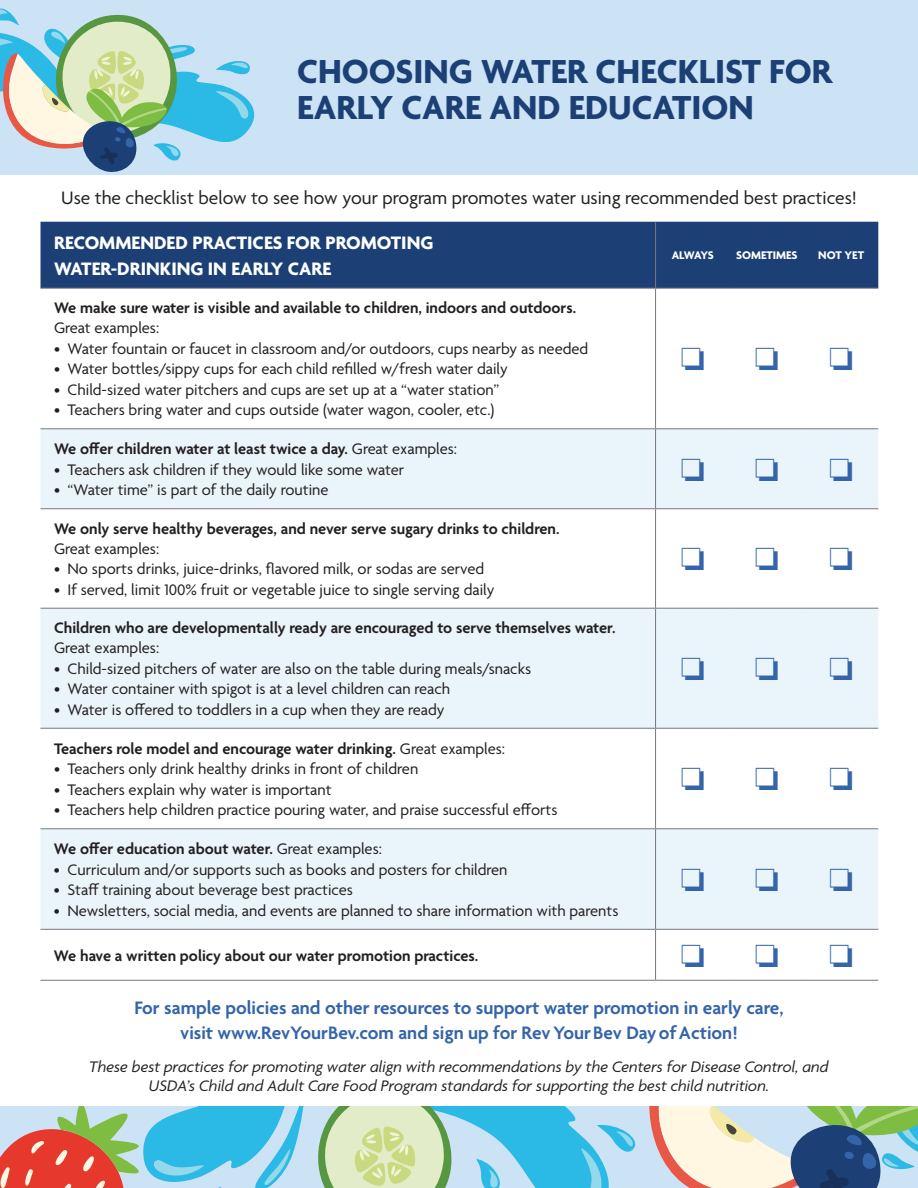
<style>
.page{position:relative;width:918px;height:1188px;background:#fff}
.page>*{position:absolute;margin:0;border:0;box-sizing:border-box;transform-origin:0 0}
.t1{font:700 36px/36px "Agenda";color:#1c4076}
.t2{font:600 19.5px/25.5px "Agenda";color:#3464a9;text-align:center}
.t3{font:19.5px "Agenda";color:#231f20}
.t4{font:700 19.5px/25.5px "Agenda";color:#fff}
.t5{font:16.5px "Agenda";color:#231f20}
.t6{font:600 16.5px "Agenda";color:#231f20}
.t7{font:italic 16.5px/19.5px "Agenda";color:#231f20;text-align:center}
.t8{font:700 12px "Agenda";color:#fff}
.s1{font-weight:400}
</style>
<div class="page">
<div style="left:0;top:0;width:918px;height:176px;background:#cce2f5"></div>
<svg style="left:0;top:8px;width:255px;height:164px"></svg>
<svg style="left:0;top:1106px;width:918px;height:82px;background:#a0c0c2"></svg>
<div style="left:40px;top:222px;width:838px;height:66px;background:#1c4076"></div>
<svg style="left:40px;top:429px;width:838px;height:500px;fill:#eaf5fb"></svg>
<hr style="left:655px;top:222px;width:1px;height:66px;background:#77787b">
<hr style="left:40px;top:288px;width:616px;height:1px;background:#77787b">
<hr style="left:656px;top:288px;width:74px;height:1px;background:#77787b">
<hr style="left:655px;top:289px;width:1px;height:139px;background:#77787b">
<hr style="left:730px;top:288px;width:74px;height:1px;background:#77787b">
<hr style="left:804px;top:288px;width:74px;height:1px;background:#77787b">
<hr style="left:40px;top:428px;width:616px;height:1px;background:#77787b">
<hr style="left:656px;top:428px;width:74px;height:1px;background:#77787b">
<hr style="left:655px;top:429px;width:1px;height:79px;background:#77787b">
<hr style="left:730px;top:428px;width:74px;height:1px;background:#77787b">
<hr style="left:804px;top:428px;width:74px;height:1px;background:#77787b">
<hr style="left:40px;top:508px;width:616px;height:1px;background:#77787b">
<hr style="left:656px;top:508px;width:74px;height:1px;background:#77787b">
<hr style="left:655px;top:509px;width:1px;height:99px;background:#77787b">
<hr style="left:730px;top:508px;width:74px;height:1px;background:#77787b">
<hr style="left:804px;top:508px;width:74px;height:1px;background:#77787b">
<hr style="left:40px;top:608px;width:616px;height:1px;background:#77787b">
<hr style="left:656px;top:608px;width:74px;height:1px;background:#77787b">
<hr style="left:655px;top:609px;width:1px;height:119px;background:#77787b">
<hr style="left:730px;top:608px;width:74px;height:1px;background:#77787b">
<hr style="left:804px;top:608px;width:74px;height:1px;background:#77787b">
<hr style="left:40px;top:728px;width:616px;height:1px;background:#77787b">
<hr style="left:656px;top:728px;width:74px;height:1px;background:#77787b">
<hr style="left:655px;top:729px;width:1px;height:99px;background:#77787b">
<hr style="left:730px;top:728px;width:74px;height:1px;background:#77787b">
<hr style="left:804px;top:728px;width:74px;height:1px;background:#77787b">
<hr style="left:40px;top:828px;width:616px;height:1px;background:#77787b">
<hr style="left:656px;top:828px;width:74px;height:1px;background:#77787b">
<hr style="left:655px;top:829px;width:1px;height:100px;background:#77787b">
<hr style="left:730px;top:828px;width:74px;height:1px;background:#77787b">
<hr style="left:804px;top:828px;width:74px;height:1px;background:#77787b">
<hr style="left:655px;top:930px;width:1px;height:50px;background:#77787b">
<hr style="left:40px;top:929px;width:616px;height:1px;background:#77787b">
<hr style="left:656px;top:929px;width:74px;height:1px;background:#77787b">
<hr style="left:730px;top:929px;width:74px;height:1px;background:#77787b">
<hr style="left:804px;top:929px;width:74px;height:1px;background:#77787b">
<hr style="left:40px;top:980px;width:616px;height:1px;background:#77787b">
<hr style="left:656px;top:980px;width:74px;height:1px;background:#77787b">
<hr style="left:730px;top:980px;width:74px;height:1px;background:#77787b">
<hr style="left:804px;top:980px;width:74px;height:1px;background:#77787b">
<svg style="left:682px;top:459px;width:22px;height:22px"></svg>
<svg style="left:756px;top:459px;width:22px;height:22px"></svg>
<svg style="left:830px;top:459px;width:22px;height:22px"></svg>
<svg style="left:682px;top:548px;width:22px;height:22px"></svg>
<svg style="left:756px;top:548px;width:22px;height:22px"></svg>
<svg style="left:830px;top:548px;width:22px;height:22px"></svg>
<svg style="left:682px;top:658px;width:22px;height:22px"></svg>
<svg style="left:756px;top:658px;width:22px;height:22px"></svg>
<svg style="left:830px;top:658px;width:22px;height:22px"></svg>
<svg style="left:682px;top:768px;width:22px;height:22px"></svg>
<svg style="left:756px;top:768px;width:22px;height:22px"></svg>
<svg style="left:830px;top:768px;width:22px;height:22px"></svg>
<svg style="left:682px;top:869px;width:22px;height:22px"></svg>
<svg style="left:756px;top:869px;width:22px;height:22px"></svg>
<svg style="left:830px;top:869px;width:22px;height:22px"></svg>
<h1 class="t1" style="left:297px;top:55px;width:537px">CHOOSING WATER CHECKLIST FOR<br>EARLY CARE AND EDUCATION</h1>
<p class="t3" style="left:61px;top:188px;width:797px">Use the checklist below to see how your program promotes water using recommended best practices!</p>
<p class="t4" style="left:54px;top:231px;width:381px">RECOMMENDED PRACTICES FOR PROMOTING<br>WATER-DRINKING IN EARLY CARE</p>
<p class="t8" style="left:672px;top:249px;width:43px">ALWAYS</p>
<p class="t8" style="left:736px;top:249px;width:63px">SOMETIMES</p>
<p class="t8" style="left:818px;top:249px;width:47px">NOT YET</p>
<p class="t6" style="left:54px;top:299px;width:524px">We make sure water is visible and available to children, indoors and outdoors.</p>
<p class="t5" style="left:54px;top:319px;width:107px">Great examples:</p>
<p class="t5" style="left:54px;top:339px;width:536px">• Water fountain or faucet in classroom and/or outdoors, cups nearby as needed</p>
<p class="t5" style="left:54px;top:360px;width:455px">• Water bottles/sippy cups for each child refilled w/fresh water daily</p>
<p class="t5" style="left:54px;top:381px;width:447px">• Child-sized water pitchers and cups are set up at a “water station”</p>
<p class="t5" style="left:54px;top:401px;width:442px">• Teachers bring water and cups outside (water wagon, cooler, etc.)</p>
<p class="t6" style="left:54px;top:440px;width:405px">We offer children water at least twice a day. <span class="s1">Great examples:</span></p>
<p class="t5" style="left:54px;top:460px;width:352px">• Teachers ask children if they would like some water</p>
<p class="t5" style="left:54px;top:481px;width:276px">• “Water time” is part of the daily routine</p>
<p class="t6" style="left:54px;top:520px;width:507px">We only serve healthy beverages, and never serve sugary drinks to children.</p>
<p class="t5" style="left:54px;top:539px;width:107px">Great examples:</p>
<p class="t5" style="left:54px;top:560px;width:432px">• No sports drinks, juice-drinks, flavored milk, or sodas are served</p>
<p class="t5" style="left:54px;top:581px;width:442px">• If served, limit 100% fruit or vegetable juice to single serving daily</p>
<p class="t6" style="left:54px;top:619px;width:563px">Children who are developmentally ready are encouraged to serve themselves water.</p>
<p class="t5" style="left:54px;top:639px;width:107px">Great examples:</p>
<p class="t5" style="left:54px;top:659px;width:479px">• Child-sized pitchers of water are also on the table during meals/snacks</p>
<p class="t5" style="left:54px;top:680px;width:398px">• Water container with spigot is at a level children can reach</p>
<p class="t5" style="left:54px;top:701px;width:392px">• Water is offered to toddlers in a cup when they are ready</p>
<p class="t6" style="left:54px;top:739px;width:453px">Teachers role model and encourage water drinking. <span class="s1">Great examples:</span></p>
<p class="t5" style="left:54px;top:760px;width:366px">• Teachers only drink healthy drinks in front of children</p>
<p class="t5" style="left:54px;top:781px;width:279px">• Teachers explain why water is important</p>
<p class="t5" style="left:54px;top:801px;width:505px">• Teachers help children practice pouring water, and praise successful efforts</p>
<p class="t6" style="left:54px;top:840px;width:329px">We offer education about water. <span class="s1">Great examples:</span></p>
<p class="t5" style="left:54px;top:860px;width:455px">• Curriculum and/or supports such as books and posters for children</p>
<p class="t5" style="left:54px;top:881px;width:300px">• Staff training about beverage best practices</p>
<p class="t5" style="left:54px;top:902px;width:566px">• Newsletters, social media, and events are planned to share information with parents</p>
<p class="t6" style="left:54px;top:947px;width:426px">We have a written policy about our water promotion practices.</p>
<p class="t2" style="left:134px;top:996px;width:651px">For sample policies and other resources to support water promotion in early care, visit www.RevYourBev.com and sign up for RevYourBev DayofAction!</p>
<p class="t7" style="left:89px;top:1057px;width:741px">These best practices for promoting water align with recommendations by the Centers for Disease Control, and<br>USDA’s Child and Adult Care Food Program standards for supporting the best child nutrition.</p>
</div>
